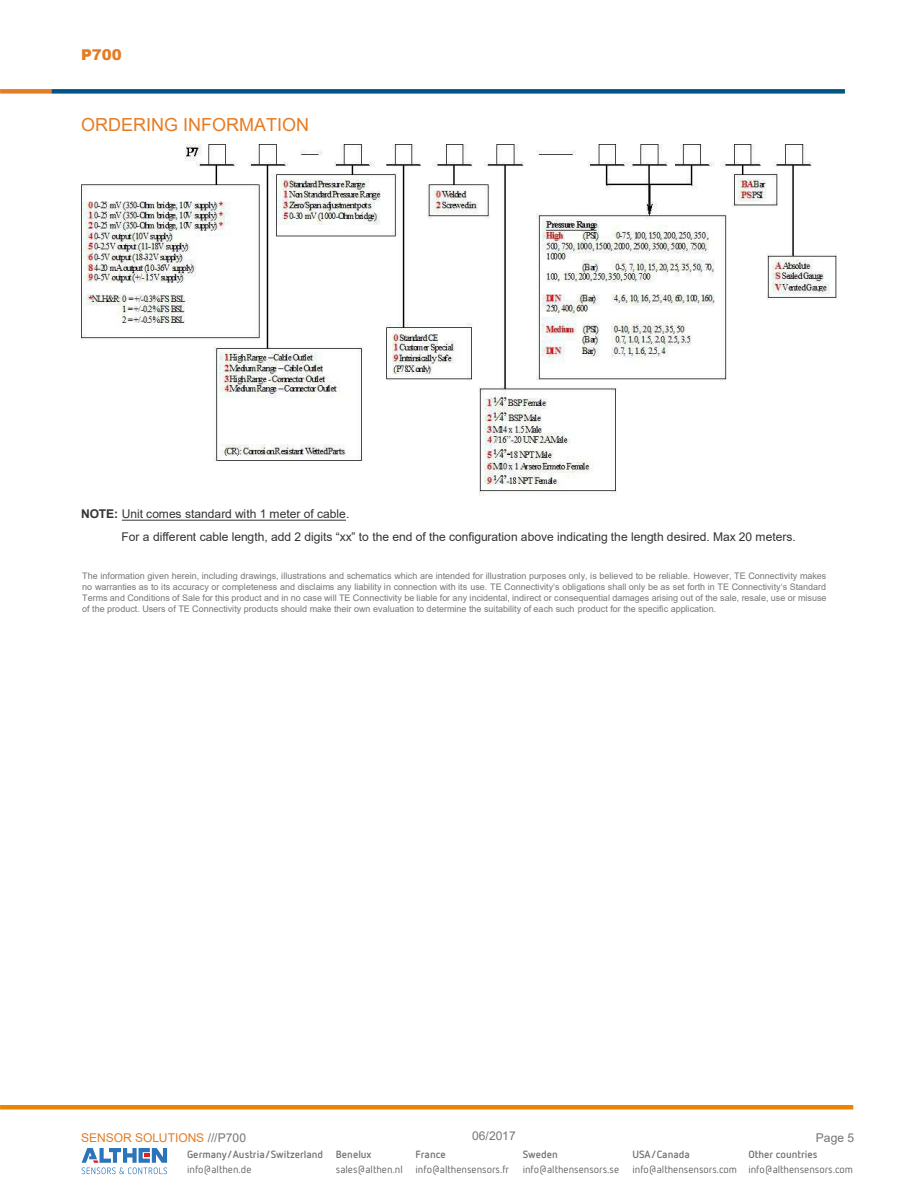
<style>
.page{position:relative;width:918px;height:1188px;background:#fff}
.page>*{position:absolute;margin:0;border:0;box-sizing:border-box;transform-origin:0 0}
.t1{font:18px "Arial";color:#e57c23}
.t2{font:900 15px "Arial";color:#e57c23}
.t3{font:12px/22.8px "Arial";color:#333}
.t4{font:12px "Arial";color:#e57c23}
.t5{font:12px "Arial";color:#757574}
.t6{font:10.5px "Netto OT";color:#5c5c5b}
.t7{font:700 10.5px "Netto OT";color:#737272}
.t8{font:9px/10.8px "Arial";color:#747678;text-align:justify}
.s1{font-weight:700}
.s2{color:#757574}
</style>
<div class="page">
<div style="left:0;top:1105px;width:853px;height:5px;background:#e98300"></div>
<div style="left:51px;top:89px;width:794px;height:5px;background:#005587"></div>
<div style="left:0;top:89px;width:52px;height:5px;background:#e57c23"></div>
<hr style="left:122px;top:520px;width:224px;height:1px;background:#333">
<img style="left:81px;top:144px;width:756px;height:352px">
<svg style="left:82px;top:1148px;width:85px;height:26px"></svg>
<h2 class="t2" style="left:81px;top:49px;width:42px">P700</h2>
<h1 class="t1" style="left:81px;top:118px;width:230px">ORDERING INFORMATION</h1>
<h3 class="t3" style="left:122px;top:504px;width:676px;text-indent:-41px"><span class="s1">NOTE:</span> Unit comes standard with 1 meter of cable.<br>For a different cable length, add 2 digits “xx” to the end of the configuration above indicating the length desired. Max 20 meters.</h3>
<p class="t8" style="left:82px;top:571px;width:746px">The information given herein, including drawings, illustrations and schematics which are intended for illustration purposes only, is believed to be reliable. However, TE Connectivity makes no warranties as to its accuracy or completeness and disclaims any liability in connection with its use. TE Connectivity‘s obligations shall only be as set forth in TE Connectivity‘s Standard Terms and Conditions of Sale for this product and in no case will TE Connectivity be liable for any incidental, indirect or consequential damages arising out of the sale, resale, use or misuse of the product. Users of TE Connectivity products should make their own evaluation to determine the suitability of each such product for the specific application.</p>
<h3 class="t4" style="left:81px;top:1133px;width:167px">SENSOR SOLUTIONS <span class="s2">///P700</span></h3>
<h3 class="t5" style="left:472px;top:1131px;width:45px">06/2017</h3>
<h3 class="t5" style="left:816px;top:1133px;width:40px">Page 5</h3>
<p class="t7" style="left:187px;top:1150px;width:138px">Germany/Austria/Switzerland</p>
<p class="t6" style="left:187px;top:1165px;width:66px">info@althen.de</p>
<p class="t7" style="left:336px;top:1150px;width:37px">Benelux</p>
<p class="t6" style="left:336px;top:1165px;width:69px">sales@althen.nl</p>
<p class="t7" style="left:416px;top:1150px;width:32px">France</p>
<p class="t6" style="left:416px;top:1165px;width:95px">info@althensensors.fr</p>
<p class="t7" style="left:523px;top:1150px;width:37px">Sweden</p>
<p class="t6" style="left:523px;top:1165px;width:98px">info@althensensors.se</p>
<p class="t7" style="left:632px;top:1150px;width:59px">USA/Canada</p>
<p class="t6" style="left:632px;top:1165px;width:106px">info@althensensors.com</p>
<p class="t7" style="left:748px;top:1150px;width:71px">Other countries</p>
<p class="t6" style="left:748px;top:1165px;width:106px">info@althensensors.com</p>
</div>
